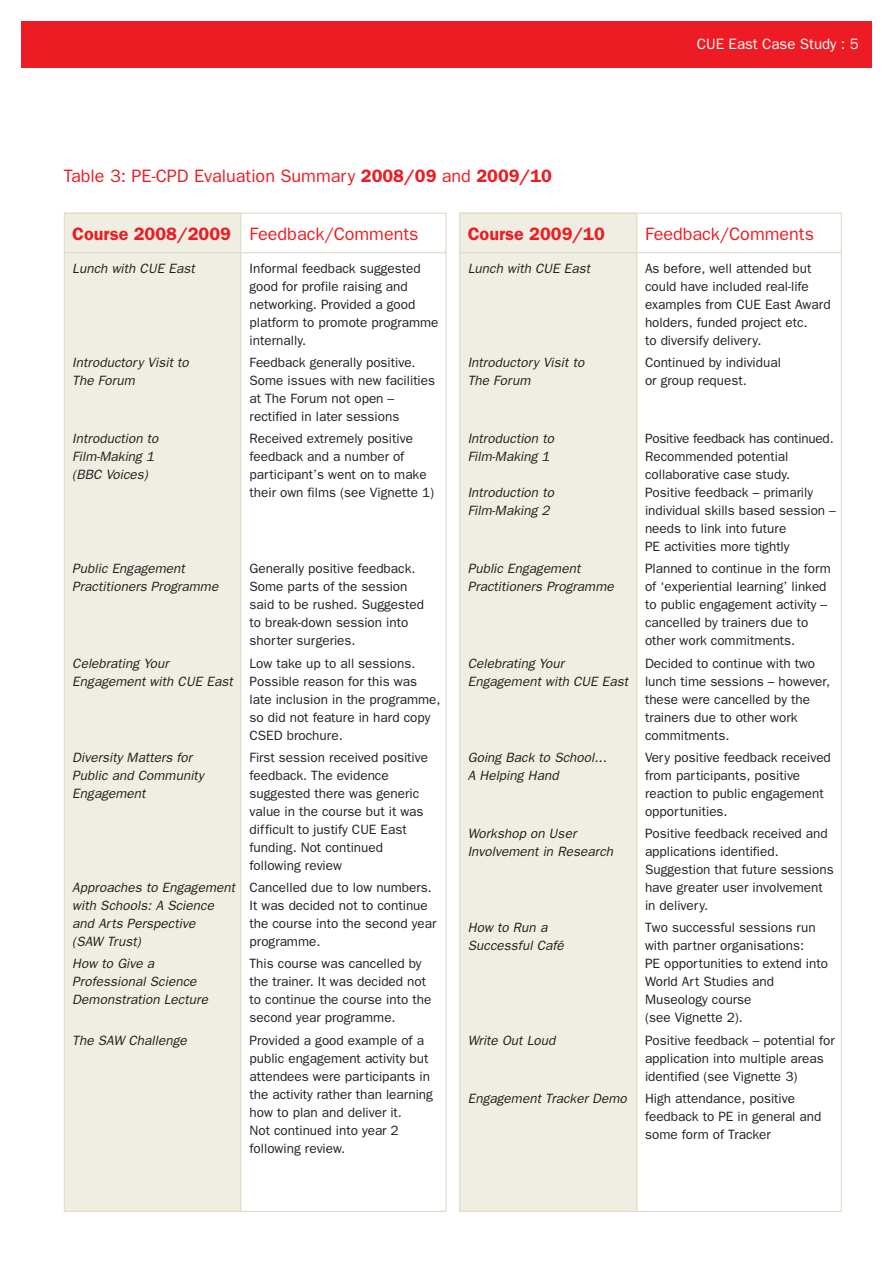
<style>
.page{position:relative;width:893px;height:1263px;background:#fff}
.page>*{position:absolute;margin:0;border:0;box-sizing:border-box;transform-origin:0 0}
.t1{font:18px "Franklin Gothic";color:#ed1c24}
.t2{font:600 18px "Franklin Gothic";color:#ed1c24}
.t3{font:15px "Franklin Gothic";color:#fff}
.t4{font:13.5px/18px "Franklin Gothic";color:#231f20}
.t5{font:italic 13.5px/18px "Franklin Gothic";letter-spacing:.005em;color:#231f20}
.s1{font-weight:600}
.s2{font-style:italic}
.s3{font-style:normal}
</style>
<div class="page">
<div style="left:64px;top:213px;width:177px;height:999px;background:#f0eee3"></div>
<svg style="left:459px;top:212px;width:383px;height:1000px"></svg>
<hr style="left:64px;top:252px;width:382px;height:1px;background:#dfdecc">
<hr style="left:240px;top:213px;width:1px;height:999px;background:#dfdecc">
<hr style="left:636px;top:213px;width:1px;height:999px;background:#dfdecc">
<div style="left:21px;top:21px;width:851px;height:47px;background:#ed1c24"></div>
<h1 class="t1" style="left:64px;top:170px;width:490px">Table 3: PE-CPD Evaluation Summary <span class="s1">2008/09</span> and <span class="s1">2009/10</span></h1>
<p class="t3" style="left:697px;top:38px;width:164px">CUE East Case Study : 5</p>
<h1 class="t1" style="left:72px;top:227px;width:348px"><span class="s1">Course 2008/2009</span> Feedback/Comments</h1>
<p class="t5" style="left:72px;top:260px;width:126px">Lunch with CUE East</p>
<p class="t4" style="left:250px;top:260px;width:190px">Informal feedback suggested good for profile raising and networking. Provided a good platform to promote programme internally.</p>
<p class="t5" style="left:72px;top:354px;width:120px">Introductory Visit to</p>
<p class="t4" style="left:250px;top:354px;width:168px">Feedback generally positive.</p>
<p class="t5" style="left:72px;top:372px;width:66px">The Forum</p>
<p class="t4" style="left:250px;top:372px;width:187px">Some issues with new facilities at The Forum not open – rectified in later sessions</p>
<p class="t5" style="left:72px;top:431px;width:90px">Introduction to</p>
<p class="t4" style="left:250px;top:431px;width:165px">Received extremely positive</p>
<p class="t5" style="left:72px;top:449px;width:86px">Film-Making 1</p>
<p class="t4" style="left:250px;top:449px;width:156px">feedback and a number of</p>
<p class="t5" style="left:72px;top:467px;width:79px">(BBC Voices)</p>
<p class="t4" style="left:250px;top:467px;width:186px">participant’s went on to make their own films (see Vignette 1)</p>
<p class="t5" style="left:72px;top:561px;width:116px">Public Engagement</p>
<p class="t4" style="left:250px;top:561px;width:167px">Generally positive feedback.</p>
<p class="t5" style="left:72px;top:579px;width:150px">Practitioners Programme</p>
<p class="t4" style="left:250px;top:579px;width:176px">Some parts of the session said to be rushed. Suggested to break-down session into shorter surgeries.</p>
<p class="t5" style="left:72px;top:655px;width:100px">Celebrating Your</p>
<p class="t4" style="left:250px;top:655px;width:167px">Low take up to all sessions.</p>
<p class="t4" style="left:72px;top:673px;width:346px"><span class="s2">Engagement with CUE East</span> Possible reason for this was</p>
<p class="t4" style="left:250px;top:691px;width:192px">late inclusion in the programme,</p>
<p class="t4" style="left:250px;top:709px;width:182px">so did not feature in hard copy</p>
<p class="t4" style="left:250px;top:727px;width:95px">CSED brochure.</p>
<p class="t5" style="left:72px;top:749px;width:124px">Diversity Matters for</p>
<p class="t4" style="left:250px;top:749px;width:180px">First session received positive</p>
<p class="t5" style="left:72px;top:767px;width:133px">Public and Community</p>
<p class="t4" style="left:250px;top:767px;width:141px">feedback. The evidence</p>
<p class="t5" style="left:72px;top:785px;width:77px">Engagement</p>
<p class="t4" style="left:250px;top:785px;width:175px">suggested there was generic value in the course but it was difficult to justify CUE East funding. Not continued following review</p>
<p class="t5" style="left:72px;top:880px;width:361px">Approaches to Engagement <span class="s3">Cancelled due to low numbers. </span>with Schools: A Science</p>
<p class="t4" style="left:250px;top:898px;width:180px">It was decided not to continue</p>
<p class="t5" style="left:72px;top:916px;width:127px">and Arts Perspective</p>
<p class="t4" style="left:250px;top:916px;width:188px">the course into the second year</p>
<p class="t5" style="left:72px;top:934px;width:72px">(SAW Trust)</p>
<p class="t4" style="left:250px;top:934px;width:72px">programme.</p>
<p class="t5" style="left:72px;top:956px;width:86px">How to Give a</p>
<p class="t4" style="left:250px;top:956px;width:174px">This course was cancelled by</p>
<p class="t5" style="left:72px;top:974px;width:128px">Professional Science</p>
<p class="t4" style="left:250px;top:974px;width:178px">the trainer. It was decided not</p>
<p class="t5" style="left:72px;top:992px;width:139px">Demonstration Lecture</p>
<p class="t4" style="left:250px;top:992px;width:183px">to continue the course into the second year programme.</p>
<p class="t5" style="left:72px;top:1032px;width:118px">The SAW Challenge</p>
<p class="t4" style="left:250px;top:1032px;width:185px">Provided a good example of a public engagement activity but attendees were participants in the activity rather than learning how to plan and deliver it.<br>Not continued into year 2 following review.</p>
<h1 class="t2" style="left:468px;top:227px;width:139px">Course 2009/10</h1>
<h1 class="t1" style="left:645px;top:227px;width:170px">Feedback/Comments</h1>
<p class="t5" style="left:468px;top:260px;width:126px">Lunch with CUE East</p>
<p class="t4" style="left:645px;top:260px;width:187px">As before, well attended but could have included real-life examples from CUE East Award holders, funded project etc.<br>to diversify delivery.</p>
<p class="t5" style="left:468px;top:354px;width:120px">Introductory Visit to</p>
<p class="t4" style="left:645px;top:354px;width:137px">Continued by individual</p>
<p class="t5" style="left:468px;top:372px;width:66px">The Forum</p>
<p class="t4" style="left:645px;top:372px;width:103px">or group request.</p>
<p class="t5" style="left:468px;top:431px;width:90px">Introduction to</p>
<p class="t4" style="left:645px;top:431px;width:190px">Positive feedback has continued.</p>
<p class="t5" style="left:468px;top:449px;width:86px">Film-Making 1</p>
<p class="t4" style="left:645px;top:449px;width:147px">Recommended potential collaborative case study.</p>
<p class="t5" style="left:468px;top:485px;width:90px">Introduction to</p>
<p class="t4" style="left:645px;top:485px;width:170px">Positive feedback – primarily</p>
<p class="t5" style="left:468px;top:503px;width:86px">Film-Making 2</p>
<p class="t4" style="left:645px;top:503px;width:193px">individual skills based session – needs to link into future<br>PE activities more tightly</p>
<p class="t5" style="left:468px;top:561px;width:116px">Public Engagement</p>
<p class="t4" style="left:645px;top:561px;width:187px">Planned to continue in the form</p>
<p class="t5" style="left:468px;top:579px;width:150px">Practitioners Programme</p>
<p class="t4" style="left:645px;top:579px;width:184px">of ‘experiential learning’ linked to public engagement activity – cancelled by trainers due to other work commitments.</p>
<p class="t5" style="left:468px;top:655px;width:100px">Celebrating Your</p>
<p class="t4" style="left:645px;top:655px;width:172px">Decided to continue with two</p>
<p class="t4" style="left:468px;top:673px;width:364px"><span class="s2">Engagement with CUE East</span> lunch time sessions – however,</p>
<p class="t4" style="left:645px;top:691px;width:166px">these were cancelled by the</p>
<p class="t4" style="left:645px;top:709px;width:154px">trainers due to other work</p>
<p class="t4" style="left:645px;top:727px;width:86px">commitments.</p>
<p class="t5" style="left:468px;top:749px;width:143px">Going Back to School...</p>
<p class="t4" style="left:645px;top:749px;width:187px">Very positive feedback received</p>
<p class="t5" style="left:468px;top:767px;width:95px">A Helping Hand</p>
<p class="t4" style="left:645px;top:767px;width:180px">from participants, positive reaction to public engagement opportunities.</p>
<p class="t5" style="left:468px;top:826px;width:112px">Workshop on User</p>
<p class="t4" style="left:645px;top:826px;width:184px">Positive feedback received and</p>
<p class="t5" style="left:468px;top:844px;width:149px">Involvement in Research</p>
<p class="t4" style="left:645px;top:844px;width:190px">applications identified.<br>Suggestion that future sessions have greater user involvement in delivery.</p>
<p class="t5" style="left:468px;top:920px;width:83px">How to Run a</p>
<p class="t4" style="left:645px;top:920px;width:172px">Two successful sessions run</p>
<p class="t5" style="left:468px;top:938px;width:100px">Successful Café</p>
<p class="t4" style="left:645px;top:938px;width:184px">with partner organisations:<br>PE opportunities to extend into<br>World Art Studies and<br>Museology course<br>(see Vignette 2).</p>
<p class="t5" style="left:468px;top:1032px;width:91px">Write Out Loud</p>
<p class="t4" style="left:645px;top:1032px;width:191px">Positive feedback – potential for application into multiple areas identified (see Vignette 3)</p>
<p class="t4" style="left:645px;top:1090px;width:178px;text-indent:-177px"><span class="s2">Engagement Tracker Demo</span> High attendance, positive feedback to PE in general and some form of Tracker</p>
</div>
